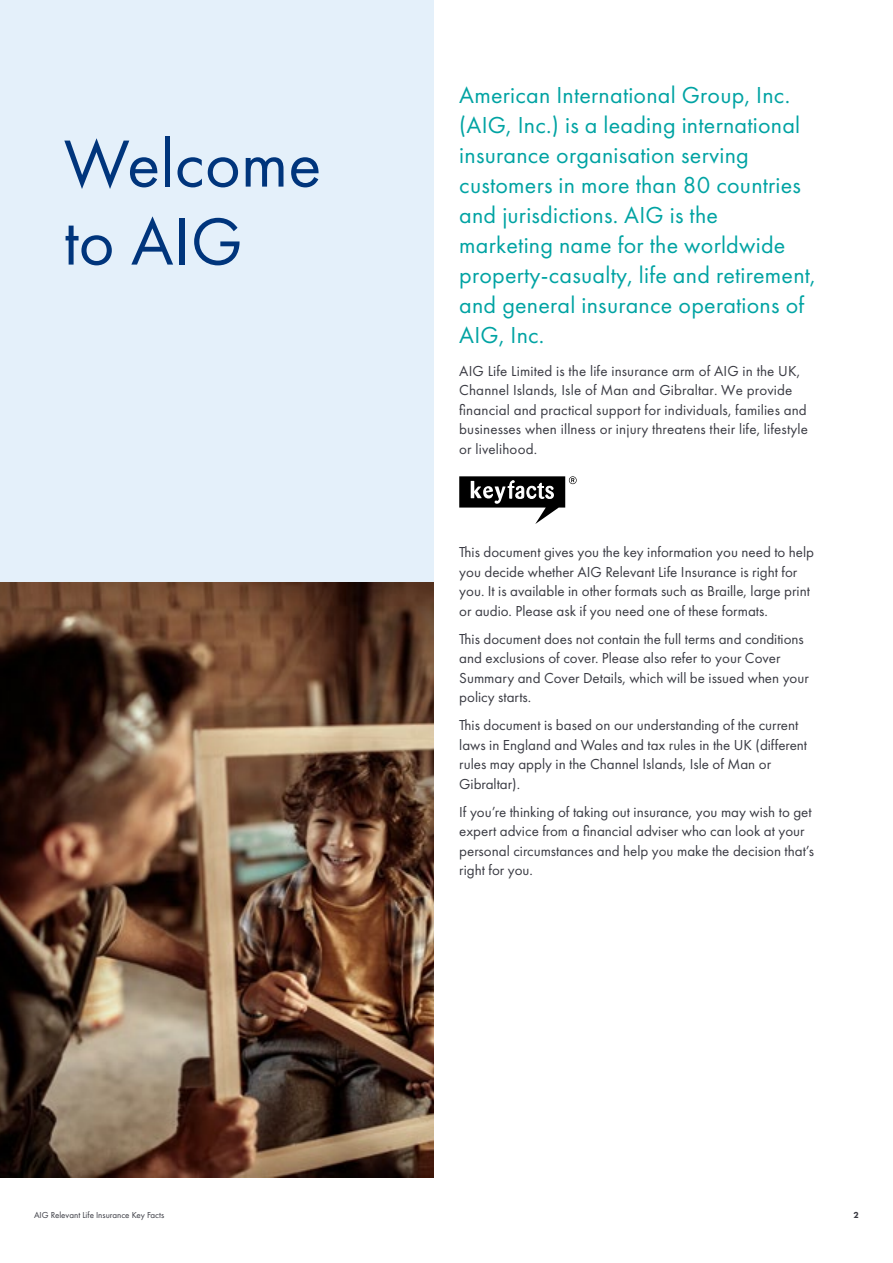
<style>
.page{position:relative;width:893px;height:1263px;background:#fff}
.page>*{position:absolute;margin:0;border:0;box-sizing:border-box;transform-origin:0 0}
.t1{font:69px/78px "Futura PT";color:#00357c}
.t2{font:24px/30px "Futura PT";letter-spacing:.01em;color:#00a3a3}
.t3{font:15px/19.5px "Futura PT";color:#3a3b43}
.t4{font:9px "Futura PT";color:#3a3b43}
.t5{font:800 9px "Futura PT";color:#3a3b43}
</style>
<div class="page">
<div style="left:0;top:0;width:434px;height:583px;background:#e4f0fa"></div>
<svg style="left:459px;top:476px;width:118px;height:48px"></svg>
<img style="left:0;top:583px;width:434px;height:595px">
<h1 class="t1" style="left:64px;top:124px;width:259px">Welcome to AIG</h1>
<p class="t2" style="left:459px;top:80px;width:358px">American International Group, Inc. (AIG, Inc.) is a leading international insurance organisation serving customers in more than 80 countries and jurisdictions. AIG is the marketing name for the worldwide property-casualty, life and retirement, and general insurance operations of<br>AIG, Inc.</p>
<p class="t3" style="left:459px;top:361px;width:350px">AIG Life Limited is the life insurance arm of AIG in the UK, Channel Islands, Isle of Man and Gibraltar. We provide financial and practical support for individuals, families and businesses when illness or injury threatens their life, lifestyle or livelihood.</p>
<p class="t3" style="left:459px;top:542px;width:356px">This document gives you the key information you need to help you decide whether AIG Relevant Life Insurance is right for you. It is available in other formats such as Braille, large print or audio. Please ask if you need one of these formats.</p>
<p class="t3" style="left:459px;top:629px;width:351px">This document does not contain the full terms and conditions and exclusions of cover. Please also refer to your Cover Summary and Cover Details, which will be issued when your policy starts.</p>
<p class="t3" style="left:459px;top:715px;width:349px">This document is based on our understanding of the current laws in England and Wales and tax rules in the UK (different rules may apply in the Channel Islands, Isle of Man or Gibraltar).</p>
<p class="t3" style="left:459px;top:802px;width:356px">If you’re thinking of taking out insurance, you may wish to get expert advice from a financial adviser who can look at your personal circumstances and help you make the decision that’s right for you.</p>
<p class="t4" style="left:34px;top:1209px;width:132px">AIG Relevant Life Insurance Key Facts</p>
<p class="t5" style="left:853px;top:1209px;width:7px">2</p>
</div>
